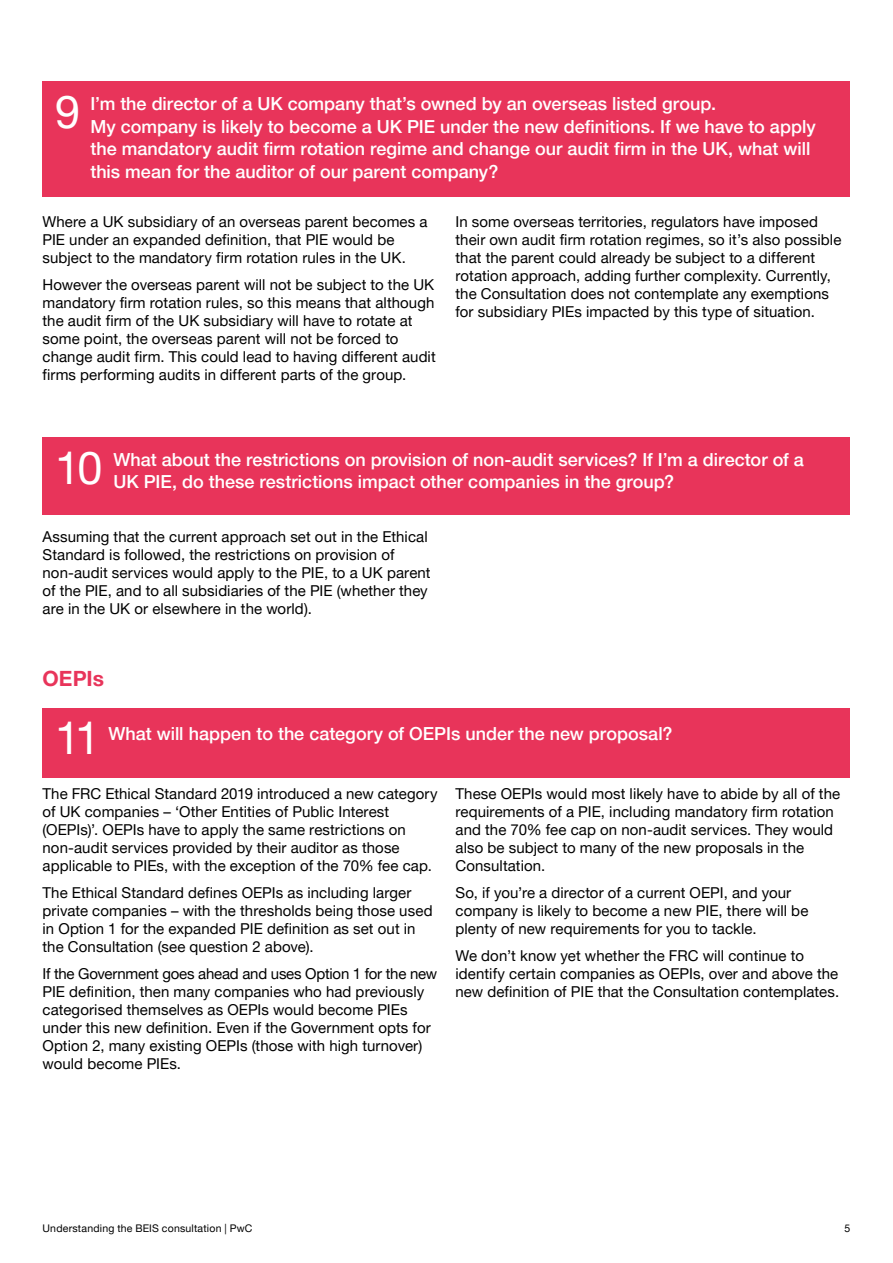
<style>
.page{position:relative;width:893px;height:1263px;background:#fff}
.page>*{position:absolute;margin:0;border:0;box-sizing:border-box;transform-origin:0 0}
.t1{font:45px "Helvetica Neue LT Pro";color:#fff}
.t2{font:700 21px "Helvetica Neue LT Pro";letter-spacing:.005em;color:#e8345a}
.t3{font:500 18px/22.5px "Helvetica Neue LT Pro";color:#fff}
.t4{font:15px/18px "Helvetica Neue LT Pro";letter-spacing:.005em;color:#000}
.t5{font:10.5px "Helvetica Neue LT Pro";letter-spacing:.02em;color:#000}
</style>
<div class="page">
<div style="left:43px;top:82px;width:807px;height:115px;background:#e8345a"></div>
<div style="left:43px;top:437px;width:807px;height:77px;background:#e8345a"></div>
<div style="left:43px;top:708px;width:807px;height:70px;background:#e8345a"></div>
<h1 class="t1" style="left:55px;top:84px;width:27px">9</h1>
<p class="t3" style="left:90px;top:92px;width:727px">I’m the director of a UK company that’s owned by an overseas listed group.<br>My company is likely to become a UK PIE under the new definitions. If we have to apply the mandatory audit firm rotation regime and change our audit firm in the UK, what will this mean for the auditor of our parent company?</p>
<p class="t4" style="left:43px;top:212px;width:387px">Where a UK subsidiary of an overseas parent becomes a<br>PIE under an expanded definition, that PIE would be subject to the mandatory firm rotation rules in the UK.</p>
<p class="t4" style="left:43px;top:275px;width:395px">However the overseas parent will not be subject to the UK mandatory firm rotation rules, so this means that although the audit firm of the UK subsidiary will have to rotate at some point, the overseas parent will not be forced to change audit firm. This could lead to having different audit firms performing audits in different parts of the group.</p>
<p class="t4" style="left:455px;top:212px;width:387px">In some overseas territories, regulators have imposed their own audit firm rotation regimes, so it’s also possible that the parent could already be subject to a different rotation approach, adding further complexity. Currently, the Consultation does not contemplate any exemptions for subsidiary PIEs impacted by this type of situation.</p>
<h1 class="t1" style="left:55px;top:440px;width:49px">10</h1>
<p class="t3" style="left:113px;top:448px;width:692px">What about the restrictions on provision of non-audit services? If I’m a director of a<br>UK PIE, do these restrictions impact other companies in the group?</p>
<p class="t4" style="left:43px;top:527px;width:390px">Assuming that the current approach set out in the Ethical Standard is followed, the restrictions on provision of non-audit services would apply to the PIE, to a UK parent of the PIE, and to all subsidiaries of the PIE (whether they are in the UK or elsewhere in the world).</p>
<h2 class="t2" style="left:43px;top:666px;width:63px">OEPIs</h2>
<h1 class="t1" style="left:55px;top:710px;width:46px">11</h1>
<p class="t3" style="left:108px;top:722px;width:565px">What will happen to the category of OEPIs under the new proposal?</p>
<p class="t4" style="left:43px;top:784px;width:396px">The FRC Ethical Standard 2019 introduced a new category of UK companies – ‘Other Entities of Public Interest (OEPIs)’. OEPIs have to apply the same restrictions on non-audit services provided by their auditor as those applicable to PIEs, with the exception of the 70% fee cap.</p>
<p class="t4" style="left:43px;top:883px;width:392px">The Ethical Standard defines OEPIs as including larger private companies – with the thresholds being those used in Option 1 for the expanded PIE definition as set out in the Consultation (see question 2 above).</p>
<p class="t4" style="left:43px;top:964px;width:396px">If the Government goes ahead and uses Option 1 for the new PIE definition, then many companies who had previously categorised themselves as OEPIs would become PIEs under this new definition. Even if the Government opts for Option 2, many existing OEPIs (those with high turnover) would become PIEs.</p>
<p class="t4" style="left:455px;top:784px;width:386px">These OEPIs would most likely have to abide by all of the requirements of a PIE, including mandatory firm rotation and the 70% fee cap on non-audit services. They would also be subject to many of the new proposals in the Consultation.</p>
<p class="t4" style="left:455px;top:883px;width:354px">So, if you’re a director of a current OEPI, and your company is likely to become a new PIE, there will be plenty of new requirements for you to tackle.</p>
<p class="t4" style="left:455px;top:946px;width:385px">We don’t know yet whether the FRC will continue to identify certain companies as OEPIs, over and above the new definition of PIE that the Consultation contemplates.</p>
<p class="t5" style="left:43px;top:1221px;width:212px">Understanding the BEIS consultation | PwC</p>
<p class="t5" style="left:845px;top:1221px;width:7px">5</p>
</div>
